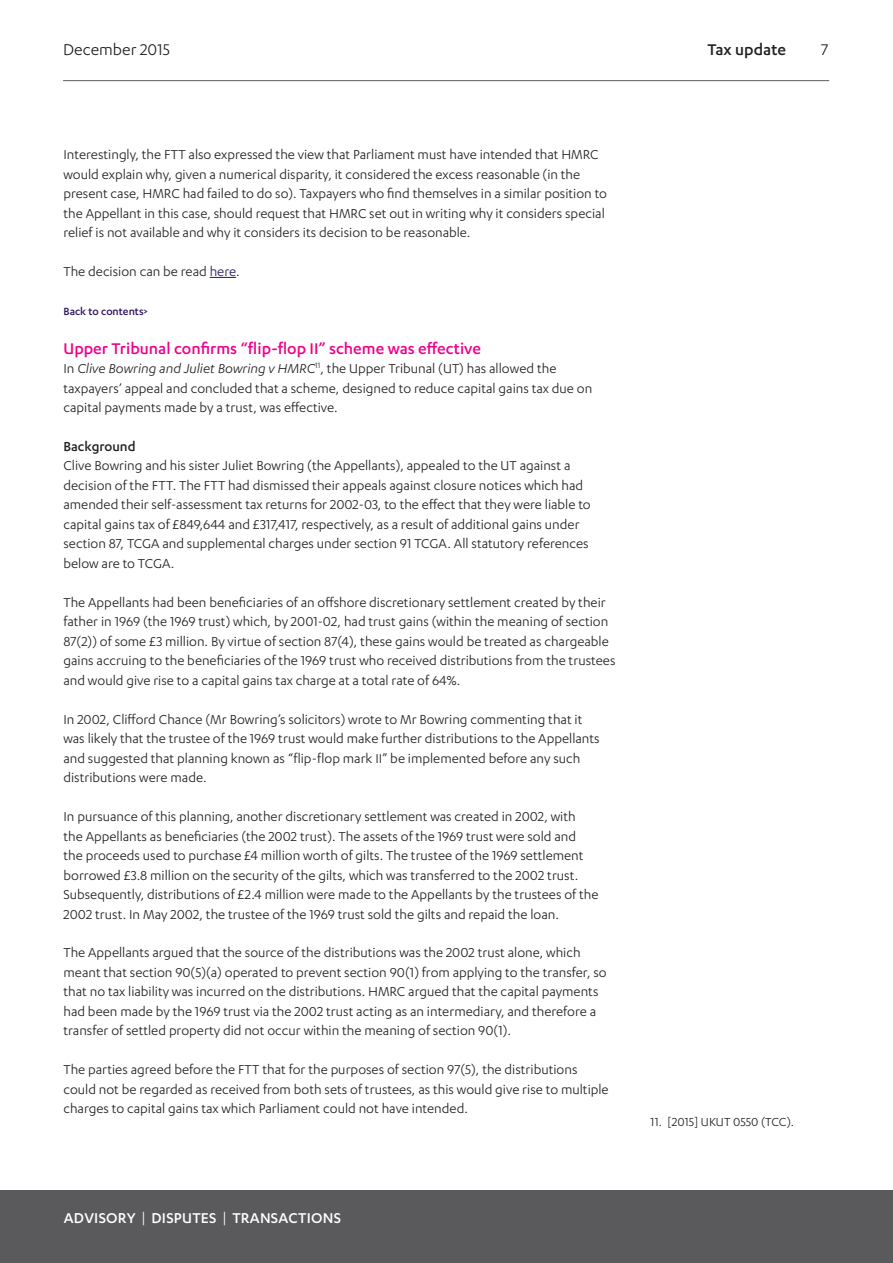
<style>
.page{position:relative;width:893px;height:1263px;background:#fff}
.page>*{position:absolute;margin:0;border:0;box-sizing:border-box;transform-origin:0 0}
.Heading_2__pink{font:500 18px "Karbon";color:#ed028c}
.t1{font:18px "Karbon";color:#231f20}
.t2{font:500 18px "Karbon";color:#231f20}
.t3{font:500 16.5px "Karbon";letter-spacing:.015em;color:#fff}
.Body{font:15px/19.5px "Karbon";color:#231f20}
.Heading_3{font:500 15px "Karbon";color:#231f20}
.t4{font:13.5px "Karbon";color:#231f20}
.Body-2{font:500 12px "Karbon";color:#29135d}
.s1{color:#29135d}
.s2{font-style:italic}
.s3{font-weight:400}
</style>
<div class="page">
<hr style="left:63px;top:80px;width:766px;height:1px;background:#5a5a5d">
<div style="left:0;top:1191px;width:893px;height:72px;background:#5a5a5d"></div>
<svg style="left:210px;top:277px;width:26px;height:1px"></svg>
<p class="t1" style="left:63px;top:39px;width:109px">December 2015</p>
<p class="t2" style="left:707px;top:39px;width:80px">Tax update</p>
<p class="t1" style="left:821px;top:39px;width:9px">7</p>
<p class="Body" style="left:63px;top:144px;width:545px">Interestingly, the FTT also expressed the view that Parliament must have intended that HMRC would explain why, given a numerical disparity, it considered the excess reasonable (in the present case, HMRC had failed to do so). Taxpayers who find themselves in a similar position to the Appellant in this case, should request that HMRC set out in writing why it considers special relief is not available and why it considers its decision to be reasonable.</p>
<p class="Body" style="left:63px;top:261px;width:178px">The decision can be read <span class="s1">here</span>.</p>
<p class="Body-2" style="left:63px;top:304px;width:86px">Back to contents&gt;</p>
<p class="Heading_2__pink" style="left:63px;top:338px;width:419px">Upper Tribunal confirms “flip-flop II” scheme was effective</p>
<p class="Body" style="left:63px;top:358px;width:530px">In <span class="s2">Clive Bowring and Juliet Bowring v HMRC</span><sup>11</sup>, the Upper Tribunal (UT) has allowed the taxpayers’ appeal and concluded that a scheme, designed to reduce capital gains tax due on capital payments made by a trust, was effective.</p>
<p class="Heading_3" style="left:63px;top:438px;width:74px">Background</p>
<p class="Body" style="left:63px;top:456px;width:529px">Clive Bowring and his sister Juliet Bowring (the Appellants), appealed to the UT against a decision of the FTT. The FTT had dismissed their appeals against closure notices which had amended their self-assessment tax returns for 2002-03, to the effect that they were liable to capital gains tax of £849,644 and £317,417, respectively, as a result of additional gains under section 87, TCGA and supplemental charges under section 91 TCGA. All statutory references below are to TCGA.</p>
<p class="Body" style="left:63px;top:592px;width:554px">The Appellants had been beneficiaries of an offshore discretionary settlement created by their father in 1969 (the 1969 trust) which, by 2001-02, had trust gains (within the meaning of section 87(2)) of some £3 million. By virtue of section 87(4), these gains would be treated as chargeable gains accruing to the beneficiaries of the 1969 trust who received distributions from the trustees and would give rise to a capital gains tax charge at a total rate of 64%.</p>
<p class="Body" style="left:63px;top:709px;width:538px">In 2002, Clifford Chance (Mr Bowring’s solicitors) wrote to Mr Bowring commenting that it was likely that the trustee of the 1969 trust would make further distributions to the Appellants and suggested that planning known as “flip-flop mark II” be implemented before any such distributions were made.</p>
<p class="Body" style="left:63px;top:806px;width:537px">In pursuance of this planning, another discretionary settlement was created in 2002, with the Appellants as beneficiaries (the 2002 trust). The assets of the 1969 trust were sold and the proceeds used to purchase £4 million worth of gilts. The trustee of the 1969 settlement borrowed £3.8 million on the security of the gilts, which was transferred to the 2002 trust.<br>Subsequently, distributions of £2.4 million were made to the Appellants by the trustees of the 2002 trust. In May 2002, the trustee of the 1969 trust sold the gilts and repaid the loan.</p>
<p class="Body" style="left:63px;top:943px;width:545px">The Appellants argued that the source of the distributions was the 2002 trust alone, which meant that section 90(5)(a) operated to prevent section 90(1) from applying to the transfer, so that no tax liability was incurred on the distributions. HMRC argued that the capital payments had been made by the 1969 trust via the 2002 trust acting as an intermediary, and therefore a transfer of settled property did not occur within the meaning of section 90(1).</p>
<p class="Body" style="left:63px;top:1059px;width:547px">The parties agreed before the FTT that for the purposes of section 97(5), the distributions could not be regarded as received from both sets of trustees, as this would give rise to multiple charges to capital gains tax which Parliament could not have intended.</p>
<p class="t3" style="left:64px;top:1208px;width:279px">ADVISORY <span class="s3">|</span> DISPUTES <span class="s3">|</span> TRANSACTIONS</p>
<p class="t4" style="left:651px;top:1114px;width:145px">11. [2015] UKUT 0550 (TCC).</p>
</div>
